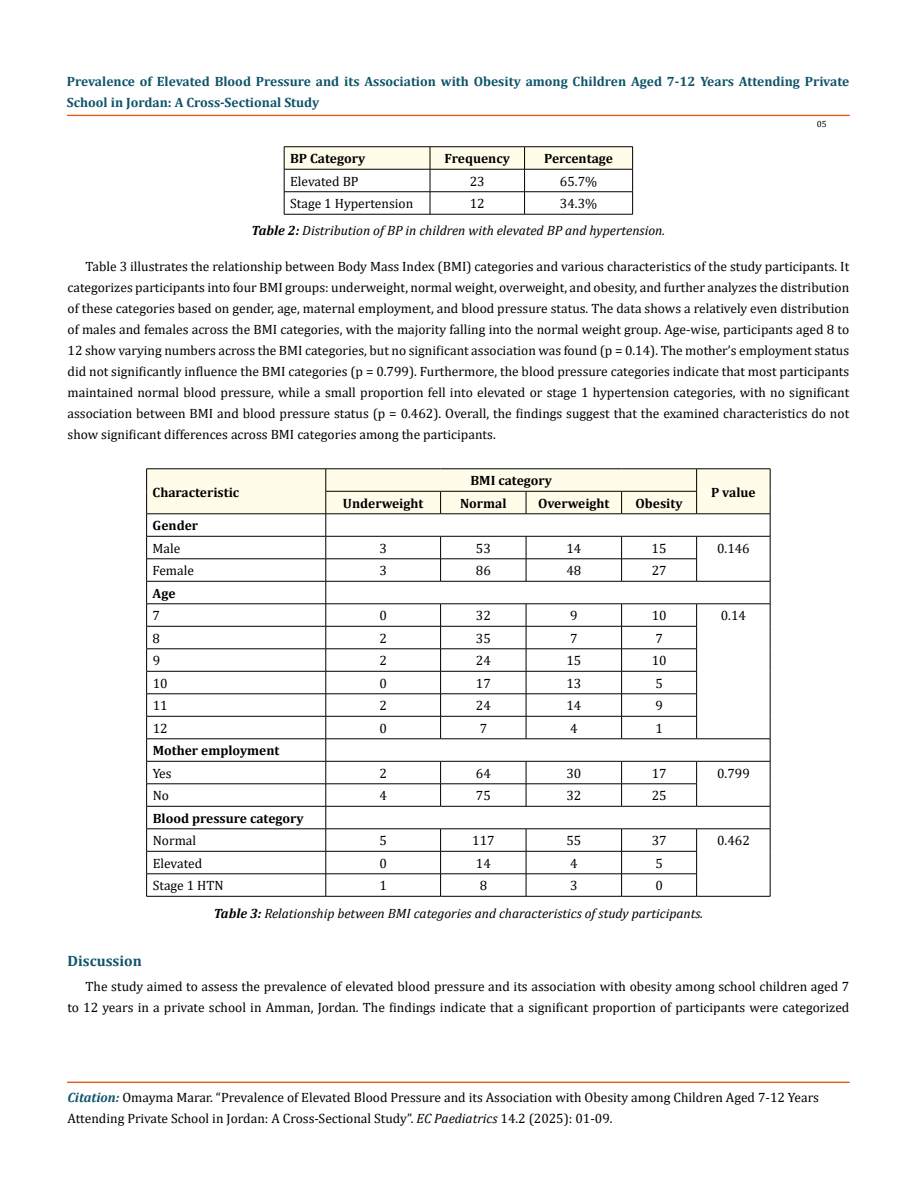
<style>
.page{position:relative;width:917px;height:1188px;background:#fff}
.page>*{position:absolute;margin:0;border:0;box-sizing:border-box;transform-origin:0 0}
.t1{font:700 15px "Cambria";color:#0e546a}
.t2{font:13.5px/21px "Cambria";color:#000}
.t3{font:italic 13.5px/27.2px "Cambria";color:#000}
.t4{font:700 13.5px "Cambria";color:#000}
.t5{font:700 13.5px/21px "Cambria";color:#0e546a}
.t6{font:9px "Cambria";color:#000}
.s1{font-style:normal}
.s2{font-weight:700}
.s3{font-weight:700;font-style:italic;color:#0e546a}
.s4{font-style:italic}
</style>
<div class="page">
<div style="left:67px;top:115px;width:782px;height:1px;border:1px solid #e05d1a"></div>
<div style="left:67px;top:1082px;width:782px;height:1px;border:1px solid #e05d1a"></div>
<hr style="left:284px;top:146px;width:146px;height:1px;background:#000">
<hr style="left:430px;top:146px;width:94px;height:1px;background:#000">
<hr style="left:524px;top:146px;width:108px;height:1px;background:#000">
<svg style="left:284px;top:147px;width:349px;height:67px"></svg>
<hr style="left:284px;top:214px;width:146px;height:1px;background:#000">
<hr style="left:430px;top:214px;width:94px;height:1px;background:#000">
<hr style="left:524px;top:214px;width:108px;height:1px;background:#000">
<svg style="left:146px;top:469px;width:624px;height:427px"></svg>
<hr style="left:146px;top:896px;width:180px;height:1px;background:#000">
<hr style="left:326px;top:896px;width:114px;height:1px;background:#000">
<hr style="left:440px;top:896px;width:86px;height:1px;background:#000">
<hr style="left:526px;top:896px;width:95px;height:1px;background:#000">
<hr style="left:621px;top:896px;width:75px;height:1px;background:#000">
<hr style="left:696px;top:896px;width:74px;height:1px;background:#000">
<p class="t5" style="left:67px;top:71px;width:783px">Prevalence of Elevated Blood Pressure and its Association with Obesity among Children Aged 7-12 Years Attending Private<br>School in Jordan: A Cross-Sectional Study</p>
<p class="t6" style="left:816px;top:118px;width:11px">05</p>
<p class="t4" style="left:290px;top:149px;width:77px">BP Category</p>
<p class="t4" style="left:444px;top:149px;width:67px">Frequency</p>
<p class="t4" style="left:544px;top:149px;width:71px">Percentage</p>
<p class="t2" style="left:290px;top:171px;width:70px">Elevated BP</p>
<p class="t2" style="left:470px;top:171px;width:16px">23</p>
<p class="t2" style="left:560px;top:171px;width:39px">65.7%</p>
<p class="t2" style="left:290px;top:193px;width:125px">Stage 1 Hypertension</p>
<p class="t2" style="left:470px;top:193px;width:16px">12</p>
<p class="t3" style="left:252px;top:189px;width:415px;text-indent:308px"><span class="s1">34.3%<br></span><span class="s2">Table 2:</span> Distribution of BP in children with elevated BP and hypertension.</p>
<p class="t2" style="left:68px;top:256px;width:783px;text-align:justify;text-indent:18px">Table 3 illustrates the relationship between Body Mass Index (BMI) categories and various characteristics of the study participants. It categorizes participants into four BMI groups: underweight, normal weight, overweight, and obesity, and further analyzes the distribution of these categories based on gender, age, maternal employment, and blood pressure status. The data shows a relatively even distribution of males and females across the BMI categories, with the majority falling into the normal weight group. Age-wise, participants aged 8 to 12 show varying numbers across the BMI categories, but no significant association was found (p = 0.14). The mother’s employment status did not significantly influence the BMI categories (p = 0.799). Furthermore, the blood pressure categories indicate that most participants maintained normal blood pressure, while a small proportion fell into elevated or stage 1 hypertension categories, with no significant association between BMI and blood pressure status (p = 0.462). Overall, the findings suggest that the examined characteristics do not show significant differences across BMI categories among the participants.</p>
<p class="t4" style="left:153px;top:482px;width:88px">Characteristic</p>
<p class="t4" style="left:470px;top:471px;width:83px">BMI category</p>
<p class="t4" style="left:343px;top:494px;width:82px">Underweight</p>
<p class="t4" style="left:460px;top:494px;width:48px">Normal</p>
<p class="t4" style="left:538px;top:494px;width:73px">Overweight</p>
<p class="t4" style="left:635px;top:494px;width:49px">Obesity</p>
<p class="t4" style="left:711px;top:482px;width:46px">P value</p>
<p class="t4" style="left:153px;top:516px;width:47px">Gender</p>
<p class="t2" style="left:153px;top:538px;width:29px">Male</p>
<p class="t2" style="left:379px;top:538px;width:9px">3</p>
<p class="t2" style="left:476px;top:538px;width:16px">53</p>
<p class="t2" style="left:566px;top:538px;width:16px">14</p>
<p class="t2" style="left:651px;top:538px;width:16px">15</p>
<p class="t2" style="left:717px;top:538px;width:34px">0.146</p>
<p class="t2" style="left:153px;top:560px;width:43px">Female</p>
<p class="t2" style="left:379px;top:560px;width:9px">3</p>
<p class="t2" style="left:476px;top:560px;width:16px">86</p>
<p class="t2" style="left:566px;top:560px;width:16px">48</p>
<p class="t2" style="left:651px;top:560px;width:16px">27</p>
<p class="t4" style="left:153px;top:584px;width:24px">Age</p>
<p class="t2" style="left:153px;top:605px;width:9px">7</p>
<p class="t2" style="left:379px;top:605px;width:9px">0</p>
<p class="t2" style="left:476px;top:605px;width:16px">32</p>
<p class="t2" style="left:570px;top:605px;width:9px">9</p>
<p class="t2" style="left:651px;top:605px;width:16px">10</p>
<p class="t2" style="left:720px;top:605px;width:27px">0.14</p>
<p class="t2" style="left:153px;top:628px;width:9px">8</p>
<p class="t2" style="left:379px;top:628px;width:9px">2</p>
<p class="t2" style="left:476px;top:628px;width:16px">35</p>
<p class="t2" style="left:570px;top:628px;width:9px">7</p>
<p class="t2" style="left:655px;top:628px;width:9px">7</p>
<p class="t2" style="left:153px;top:650px;width:9px">9</p>
<p class="t2" style="left:379px;top:650px;width:9px">2</p>
<p class="t2" style="left:476px;top:650px;width:16px">24</p>
<p class="t2" style="left:566px;top:650px;width:16px">15</p>
<p class="t2" style="left:651px;top:650px;width:16px">10</p>
<p class="t2" style="left:153px;top:673px;width:16px">10</p>
<p class="t2" style="left:379px;top:673px;width:9px">0</p>
<p class="t2" style="left:476px;top:673px;width:16px">17</p>
<p class="t2" style="left:566px;top:673px;width:16px">13</p>
<p class="t2" style="left:655px;top:673px;width:9px">5</p>
<p class="t2" style="left:153px;top:695px;width:16px">11</p>
<p class="t2" style="left:379px;top:695px;width:9px">2</p>
<p class="t2" style="left:476px;top:695px;width:16px">24</p>
<p class="t2" style="left:566px;top:695px;width:16px">14</p>
<p class="t2" style="left:655px;top:695px;width:9px">9</p>
<p class="t2" style="left:153px;top:718px;width:16px">12</p>
<p class="t2" style="left:379px;top:718px;width:9px">0</p>
<p class="t2" style="left:479px;top:718px;width:9px">7</p>
<p class="t2" style="left:570px;top:718px;width:9px">4</p>
<p class="t2" style="left:655px;top:718px;width:9px">1</p>
<p class="t4" style="left:153px;top:741px;width:128px">Mother employment</p>
<p class="t2" style="left:153px;top:763px;width:20px">Yes</p>
<p class="t2" style="left:379px;top:763px;width:9px">2</p>
<p class="t2" style="left:476px;top:763px;width:16px">64</p>
<p class="t2" style="left:566px;top:763px;width:16px">30</p>
<p class="t2" style="left:651px;top:763px;width:16px">17</p>
<p class="t2" style="left:717px;top:763px;width:34px">0.799</p>
<p class="t2" style="left:153px;top:785px;width:18px">No</p>
<p class="t2" style="left:379px;top:785px;width:9px">4</p>
<p class="t2" style="left:476px;top:785px;width:16px">75</p>
<p class="t2" style="left:566px;top:785px;width:16px">32</p>
<p class="t2" style="left:651px;top:785px;width:16px">25</p>
<p class="t4" style="left:153px;top:809px;width:152px">Blood pressure category</p>
<p class="t2" style="left:153px;top:830px;width:45px">Normal</p>
<p class="t2" style="left:379px;top:830px;width:9px">5</p>
<p class="t2" style="left:472px;top:830px;width:24px">117</p>
<p class="t2" style="left:566px;top:830px;width:16px">55</p>
<p class="t2" style="left:651px;top:830px;width:16px">37</p>
<p class="t2" style="left:717px;top:830px;width:34px">0.462</p>
<p class="t2" style="left:153px;top:853px;width:51px">Elevated</p>
<p class="t2" style="left:379px;top:853px;width:9px">0</p>
<p class="t2" style="left:476px;top:853px;width:16px">14</p>
<p class="t2" style="left:570px;top:853px;width:9px">4</p>
<p class="t2" style="left:655px;top:853px;width:9px">5</p>
<p class="t2" style="left:153px;top:875px;width:72px">Stage 1 HTN</p>
<p class="t2" style="left:379px;top:875px;width:9px">1</p>
<p class="t2" style="left:479px;top:875px;width:9px">8</p>
<p class="t2" style="left:570px;top:875px;width:9px">3</p>
<p class="t3" style="left:214px;top:872px;width:491px;text-indent:442px"><span class="s1">0<br></span><span class="s2">Table 3:</span> Relationship between BMI categories and characteristics of study participants.</p>
<p class="t1" style="left:68px;top:950px;width:76px">Discussion</p>
<p class="t2" style="left:68px;top:976px;width:783px;text-align:right">The study aimed to assess the prevalence of elevated blood pressure and its association with obesity among school children aged 7<br>to 12 years in a private school in Amman, Jordan. The findings indicate that a significant proportion of participants were categorized</p>
<p class="t2" style="left:68px;top:1087px;width:753px"><span class="s3">Citation:</span> Omayma Marar. “Prevalence of Elevated Blood Pressure and its Association with Obesity among Children Aged 7-12 Years<br>Attending Private School in Jordan: A Cross-Sectional Study”. <span class="s4">EC Paediatrics</span> 14.2 (2025): 01-09.</p>
</div>
